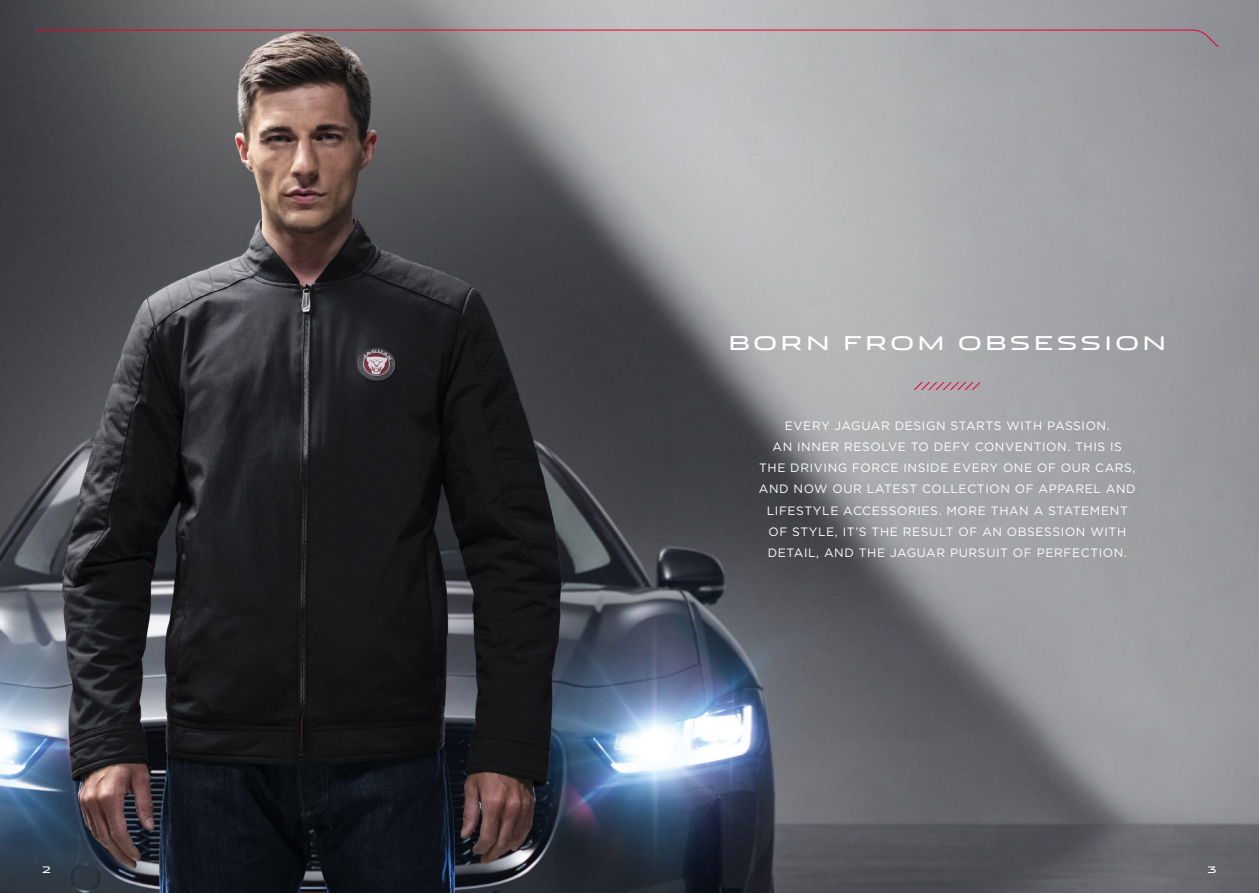
<style>
.page{position:relative;width:1259px;height:893px;background:#fff}
.page>*{position:absolute;margin:0;border:0;box-sizing:border-box;transform-origin:0 0}
.t1{font:18.9px "Jaguar";letter-spacing:.2em;color:#fff}
.t2{font:12.15px/21.1px "Gotham";letter-spacing:.05em;color:#fff;text-align:center}
.t3{font:9px "Jaguar";color:#fff}
</style>
<div class="page">
<img style="left:0;top:0;width:1259px;height:893px">
<svg style="left:37px;top:29px;width:1185px;height:18px;background:#9c8f94"></svg>
<svg style="left:914px;top:383px;width:66px;height:6px"></svg>
<h1 class="t1" style="left:729px;top:327px;width:438px">BORN FROM OBSESSION</h1>
<p class="t2" style="left:759px;top:415px;width:378px">EVERY JAGUAR DESIGN STARTS WITH PASSION.<br>AN INNER RESOLVE TO DEFY CONVENTION. THIS IS THE DRIVING FORCE INSIDE EVERY ONE OF OUR CARS, AND NOW OUR LATEST COLLECTION OF APPAREL AND LIFESTYLE ACCESSORIES. MORE THAN A STATEMENT OF STYLE, IT’S THE RESULT OF AN OBSESSION WITH DETAIL, AND THE JAGUAR PURSUIT OF PERFECTION.</p>
<p class="t3" style="left:42px;top:862px;width:10px">2</p>
<p class="t3" style="left:1207px;top:862px;width:11px">3</p>
</div>
